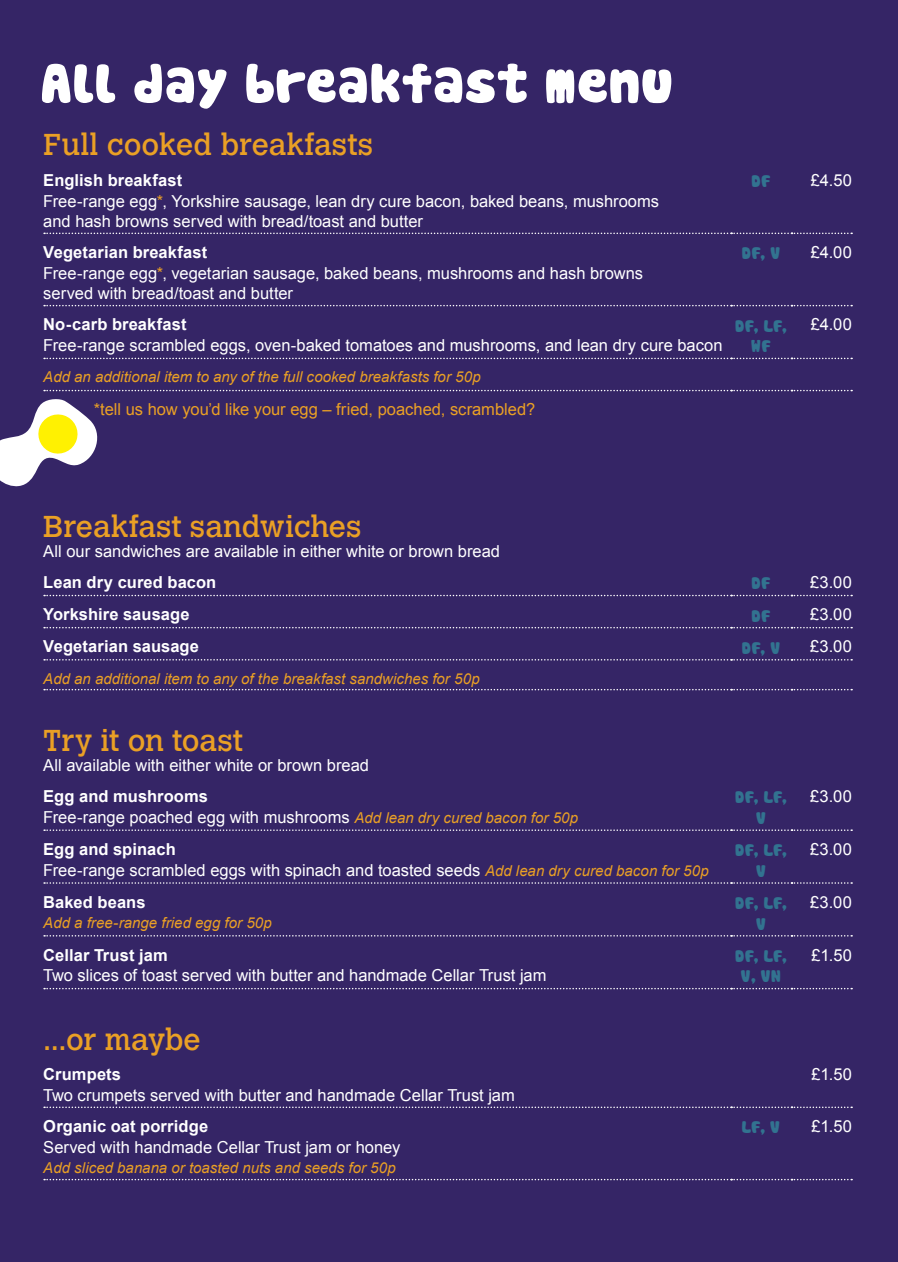
<style>
.page{position:relative;width:898px;height:1262px;background:#fff}
.page>*{position:absolute;margin:0;border:0;box-sizing:border-box;transform-origin:0 0}
.t1{font:54px "Cookies";color:#fff}
.t2{font:30px "Calvert";color:#eaa025}
.t3{font:16.5px/20.7px "Arial";color:#fff}
.t4{font:700 16.5px "Arial";letter-spacing:.005em;color:#fff}
.t5{font:16.5px/20.7px "Cookies";letter-spacing:.01em;color:#327390;text-align:center}
.t6{font:16.5px "Arial";color:#eaa025}
.t7{font:italic 15px "Arial";color:#eaa025}
.s1{font-weight:700}
.s2{color:#eaa025}
.s3{font-style:italic;font-size:15px;color:#eaa025}
</style>
<div class="page">
<div style="left:0;top:0;width:897px;height:1261px;background:#352566"></div>
<svg style="left:44px;top:232px;width:807px;height:2px"></svg>
<svg style="left:44px;top:305px;width:807px;height:1px"></svg>
<svg style="left:44px;top:357px;width:807px;height:2px"></svg>
<svg style="left:44px;top:390px;width:807px;height:1px"></svg>
<svg style="left:44px;top:594px;width:807px;height:2px"></svg>
<svg style="left:44px;top:627px;width:807px;height:1px"></svg>
<svg style="left:44px;top:659px;width:807px;height:1px"></svg>
<svg style="left:44px;top:689px;width:807px;height:1px"></svg>
<svg style="left:44px;top:829px;width:807px;height:2px"></svg>
<svg style="left:44px;top:882px;width:807px;height:1px"></svg>
<svg style="left:44px;top:935px;width:807px;height:1px"></svg>
<svg style="left:44px;top:987px;width:807px;height:2px"></svg>
<svg style="left:44px;top:1106px;width:807px;height:1px"></svg>
<svg style="left:44px;top:1178px;width:807px;height:2px"></svg>
<svg style="left:0;top:399px;width:98px;height:88px"></svg>
<h1 class="t1" style="left:41px;top:60px;width:634px">All day breakfast menu</h1>
<h2 class="t2" style="left:43px;top:127px;width:331px">Full cooked breakfasts</h2>
<p class="t3" style="left:43px;top:170px;width:617px"><span class="s1">English breakfast<br></span>Free-range egg<span class="s2">*</span>, Yorkshire sausage, lean dry cure bacon, baked beans, mushrooms and hash browns served with bread/toast and butter</p>
<p class="t5" style="left:751px;top:171px;width:21px">DF</p>
<p class="t3" style="left:810px;top:170px;width:43px">£4.50</p>
<p class="t3" style="left:43px;top:242px;width:601px"><span class="s1">Vegetarian breakfast<br></span>Free-range egg<span class="s2">*</span>, vegetarian sausage, baked beans, mushrooms and hash browns served with bread/toast and butter</p>
<p class="t5" style="left:741px;top:243px;width:40px">DF, V</p>
<p class="t3" style="left:810px;top:242px;width:43px">£4.00</p>
<p class="t4" style="left:43px;top:314px;width:145px">No-carb breakfast</p>
<p class="t3" style="left:43px;top:335px;width:680px">Free-range scrambled eggs, oven-baked tomatoes and mushrooms, and lean dry cure bacon</p>
<p class="t5" style="left:734px;top:315px;width:54px">DF, LF,<br>WF</p>
<p class="t3" style="left:810px;top:314px;width:43px">£4.00</p>
<p class="t7" style="left:43px;top:367px;width:439px">Add an additional item to any of the full cooked breakfasts for 50p</p>
<p class="t6" style="left:94px;top:399px;width:443px">*tell us how you’d like your egg – fried, poached, scrambled?</p>
<h2 class="t2" style="left:43px;top:508px;width:319px">Breakfast sandwiches</h2>
<p class="t3" style="left:43px;top:541px;width:458px">All our sandwiches are available in either white or brown bread</p>
<p class="t4" style="left:43px;top:571px;width:174px">Lean dry cured bacon</p>
<p class="t5" style="left:751px;top:573px;width:21px">DF</p>
<p class="t3" style="left:810px;top:572px;width:43px">£3.00</p>
<p class="t4" style="left:43px;top:603px;width:148px">Yorkshire sausage</p>
<p class="t5" style="left:751px;top:605px;width:21px">DF</p>
<p class="t3" style="left:810px;top:604px;width:43px">£3.00</p>
<p class="t4" style="left:43px;top:635px;width:157px">Vegetarian sausage</p>
<p class="t5" style="left:741px;top:637px;width:40px">DF, V</p>
<p class="t3" style="left:810px;top:636px;width:43px">£3.00</p>
<p class="t7" style="left:43px;top:668px;width:438px">Add an additional item to any of the breakfast sandwiches for 50p</p>
<h2 class="t2" style="left:43px;top:722px;width:201px">Try it on toast</h2>
<p class="t3" style="left:43px;top:755px;width:327px">All available with either white or brown bread</p>
<p class="t3" style="left:43px;top:786px;width:536px"><span class="s1">Egg and mushrooms<br></span>Free-range poached egg with mushrooms <span class="s3">Add lean dry cured bacon for 50p</span></p>
<p class="t5" style="left:734px;top:787px;width:54px">DF, LF,<br>V</p>
<p class="t3" style="left:810px;top:786px;width:43px">£3.00</p>
<p class="t3" style="left:43px;top:839px;width:667px"><span class="s1">Egg and spinach<br></span>Free-range scrambled eggs with spinach and toasted seeds <span class="s3">Add lean dry cured bacon for 50p</span></p>
<p class="t5" style="left:734px;top:840px;width:54px">DF, LF,<br>V</p>
<p class="t3" style="left:810px;top:839px;width:43px">£3.00</p>
<p class="t4" style="left:43px;top:891px;width:104px">Baked beans</p>
<p class="t7" style="left:43px;top:913px;width:230px">Add a free-range fried egg for 50p</p>
<p class="t5" style="left:734px;top:893px;width:54px">DF, LF,<br>V</p>
<p class="t3" style="left:810px;top:891px;width:43px">£3.00</p>
<p class="t4" style="left:43px;top:943px;width:126px">Cellar Trust jam</p>
<p class="t3" style="left:43px;top:965px;width:504px">Two slices of toast served with butter and handmade Cellar Trust jam</p>
<h2 class="t2" style="left:43px;top:1021px;width:159px">...or maybe</h2>
<p class="t4" style="left:43px;top:1063px;width:79px">Crumpets</p>
<p class="t3" style="left:43px;top:1085px;width:473px">Two crumpets served with butter and handmade Cellar Trust jam</p>
<p class="t4" style="left:43px;top:1115px;width:166px">Organic oat porridge</p>
<p class="t3" style="left:43px;top:1136px;width:358px">Served with handmade Cellar Trust jam or honey</p>
<p class="t7" style="left:43px;top:1158px;width:354px">Add sliced banana or toasted nuts and seeds for 50p</p>
<p class="t5" style="left:734px;top:945px;width:54px">DF, LF,<br>V, VN</p>
<p class="t3" style="left:811px;top:944px;width:42px">£1.50</p>
<p class="t3" style="left:811px;top:1064px;width:42px">£1.50</p>
<p class="t5" style="left:742px;top:1117px;width:40px">LF, V</p>
<p class="t3" style="left:811px;top:1116px;width:42px">£1.50</p>
</div>
